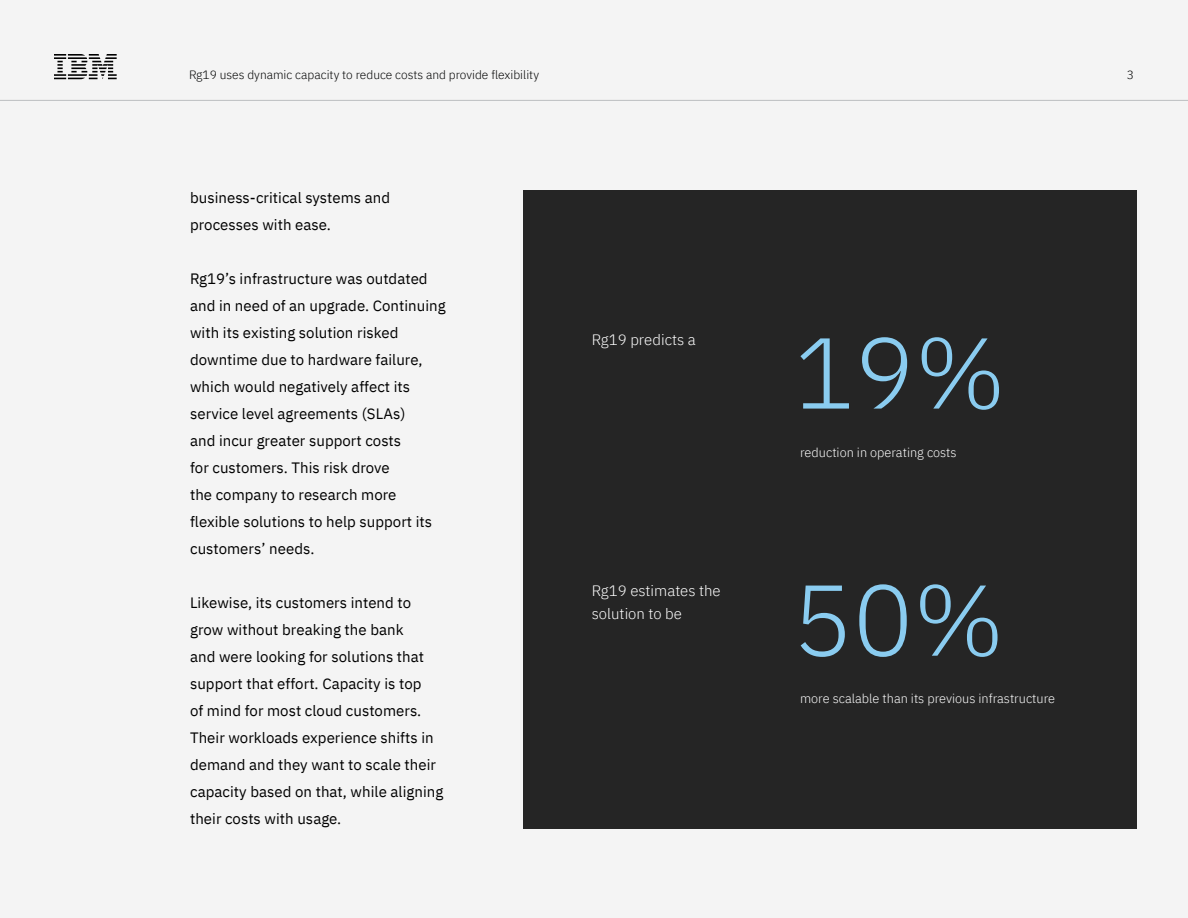
<style>
.page{position:relative;width:1188px;height:918px;background:#f4f4f4}
.page>*{position:absolute;margin:0;border:0;box-sizing:border-box;transform-origin:0 0}
.t1{font:300 100.5px "IBM Plex Sans";color:#8accf0}
.t2{font:15px/27px "IBM Plex Sans";letter-spacing:.005em;color:#000}
.t3{font:300 15px/22.5px "IBM Plex Sans";color:#fff}
.t4{font:300 12.75px "IBM Plex Sans";color:#fff}
.t5{font:300 12px "IBM Plex Sans";color:#000101}
</style>
<div class="page">
<hr style="left:0;top:100px;width:1188px;height:1px;background:#bcbec0">
<svg style="left:54px;top:54px;width:63px;height:25px"></svg>
<div style="left:523px;top:190px;width:614px;height:638px;background:#252525"></div>
<p class="t5" style="left:189px;top:66px;width:352px">Rg19 uses dynamic capacity to reduce costs and provide flexibility</p>
<p class="t5" style="left:1127px;top:66px;width:9px">3</p>
<p class="t2" style="left:190px;top:183px;width:202px">business-critical systems and processes with ease.</p>
<p class="t2" style="left:190px;top:264px;width:257px">Rg19’s infrastructure was outdated and in need of an upgrade. Continuing with its existing solution risked downtime due to hardware failure, which would negatively affect its service level agreements (SLAs)<br>and incur greater support costs<br>for customers. This risk drove<br>the company to research more flexible solutions to help support its customers’ needs.</p>
<p class="t2" style="left:190px;top:588px;width:255px">Likewise, its customers intend to grow without breaking the bank<br>and were looking for solutions that support that effort. Capacity is top<br>of mind for most cloud customers.<br>Their workloads experience shifts in demand and they want to scale their capacity based on that, while aligning their costs with usage.</p>
<p class="t3" style="left:592px;top:327px;width:105px">Rg19 predicts a</p>
<p class="t3" style="left:592px;top:579px;width:130px">Rg19 estimates the solution to be</p>
<h1 class="t1" style="left:794px;top:297px;width:213px">19%</h1>
<p class="t4" style="left:800px;top:443px;width:158px">reduction in operating costs</p>
<h1 class="t1" style="left:793px;top:544px;width:213px">50%</h1>
<p class="t4" style="left:800px;top:689px;width:257px">more scalable than its previous infrastructure</p>
</div>
